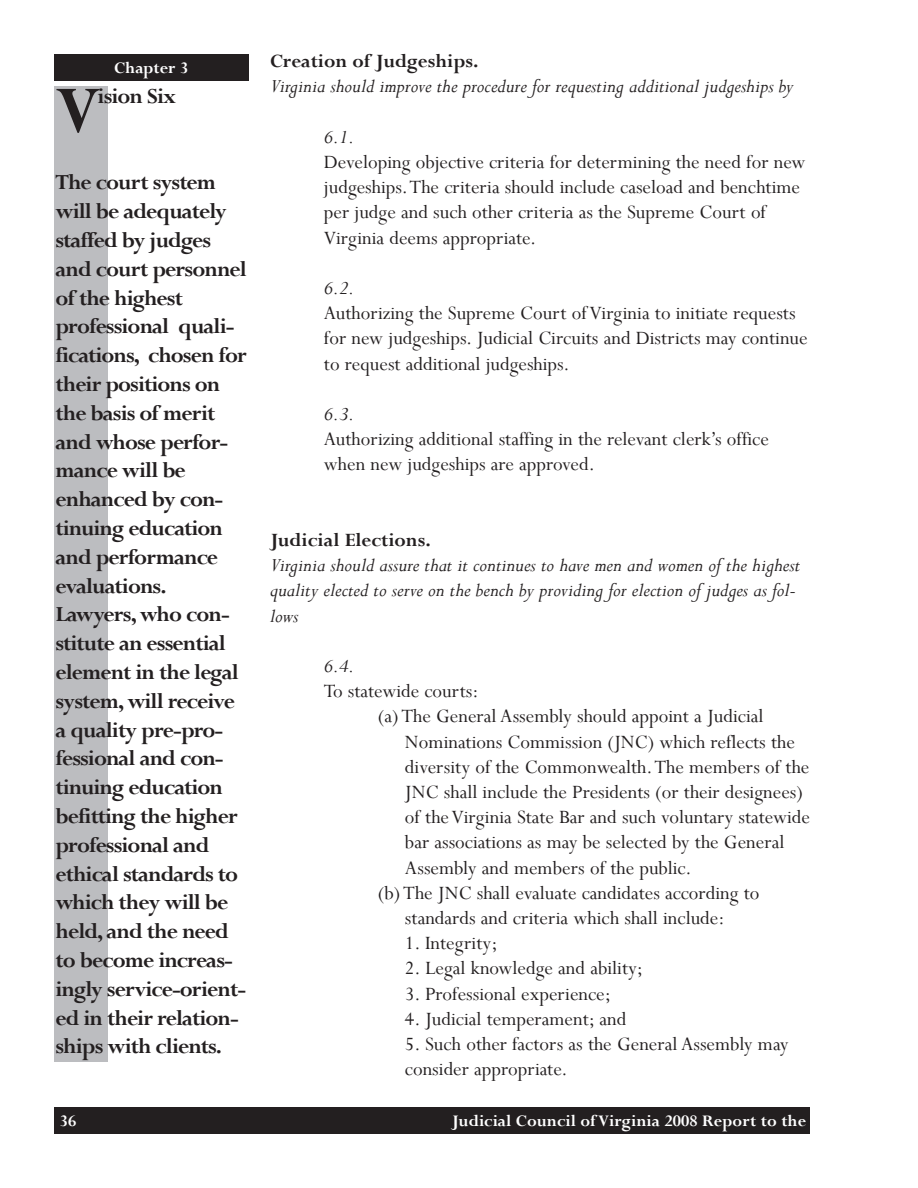
<style>
.page{position:relative;width:918px;height:1188px;background:#fff}
.page>*{position:absolute;margin:0;border:0;box-sizing:border-box;transform-origin:0 0}
.t1{font:700 73.2px "Perpetua";color:#231f20}
.t2{font:700 24px/28.8px "Perpetua";letter-spacing:-.04em;color:#231f20}
.t3{font:21px/25.2px "Perpetua";color:#231f20}
.t4{font:italic 21px/25.2px "Perpetua";color:#231f20}
.t5{font:700 21px "Perpetua";color:#231f20}
.t6{font:700 18px "Perpetua";color:#fff}
</style>
<div class="page">
<div style="left:54px;top:86px;width:54px;height:976px;background:#bcbdc0"></div>
<div style="left:54px;top:54px;width:194px;height:27px;background:#231f20"></div>
<div style="left:54px;top:1107px;width:756px;height:27px;background:#231f20"></div>
<p class="t6" style="left:114px;top:57px;width:76px">Chapter 3</p>
<h1 class="t1" style="left:56px;top:65px;width:47px">V</h1>
<p class="t2" style="left:98px;top:81px;width:80px">ision Six</p>
<p class="t2" style="left:56px;top:168px;width:193px">The court system will be adequately staffed by judges and court personnel of the highest professional quali&shy;fications, chosen for their positions on the basis of merit and whose perfor&shy;mance will be enhanced by con&shy;tinuing education and performance evaluations.<br>Lawyers, who con&shy;stitute an essential element in the legal system, will receive a quality pre-pro&shy;fessional and con&shy;tinuing education befitting the higher professional and ethical standards to which they will be held, and the need to become increas&shy;ingly service-orient&shy;ed in their relation&shy;ships with clients.</p>
<p class="t5" style="left:270px;top:48px;width:210px">Creation of Judgeships.</p>
<p class="t4" style="left:270px;top:73px;width:525px">Virginia should improve the procedure for requesting additional judgeships by</p>
<p class="t4" style="left:324px;top:124px;width:32px">6.1.</p>
<p class="t3" style="left:324px;top:149px;width:483px">Developing objective criteria for determining the need for new judgeships. The criteria should include caseload and benchtime per judge and such other criteria as the Supreme Court of Virginia deems appropriate.</p>
<p class="t4" style="left:324px;top:275px;width:32px">6.2.</p>
<p class="t3" style="left:324px;top:300px;width:485px">Authorizing the Supreme Court of Virginia to initiate requests for new judgeships. Judicial Circuits and Districts may continue to request additional judgeships.</p>
<p class="t4" style="left:324px;top:401px;width:32px">6.3.</p>
<p class="t3" style="left:324px;top:426px;width:446px">Authorizing additional staffing in the relevant clerk’s office when new judgeships are approved.</p>
<p class="t5" style="left:270px;top:527px;width:162px">Judicial Elections.</p>
<p class="t4" style="left:270px;top:552px;width:532px">Virginia should assure that it continues to have men and women of the highest quality elected to serve on the bench by providing for election of judges as fol&shy;lows</p>
<p class="t4" style="left:324px;top:653px;width:32px">6.4.</p>
<p class="t3" style="left:324px;top:678px;width:156px">To statewide courts:</p>
<p class="t3" style="left:378px;top:703px;width:387px">(a) The General Assembly should appoint a Judicial</p>
<p class="t3" style="left:405px;top:729px;width:391px">Nominations Commission (JNC) which reflects the</p>
<p class="t3" style="left:405px;top:754px;width:406px">diversity of the Commonwealth. The members of the</p>
<p class="t3" style="left:405px;top:779px;width:400px">JNC shall include the Presidents (or their designees)</p>
<p class="t3" style="left:405px;top:804px;width:406px">of the Virginia State Bar and such voluntary statewide</p>
<p class="t3" style="left:405px;top:829px;width:381px">bar associations as may be selected by the General</p>
<p class="t3" style="left:405px;top:855px;width:288px">Assembly and members of the public.</p>
<p class="t3" style="left:378px;top:880px;width:383px">(b) The JNC shall evaluate candidates according to</p>
<p class="t3" style="left:405px;top:905px;width:321px">standards and criteria which shall include:</p>
<p class="t3" style="left:405px;top:930px;width:94px">1. Integrity;</p>
<p class="t3" style="left:405px;top:955px;width:240px">2. Legal knowledge and ability;</p>
<p class="t3" style="left:405px;top:981px;width:207px">3. Professional experience;</p>
<p class="t3" style="left:405px;top:1006px;width:223px">4. Judicial temperament; and</p>
<p class="t3" style="left:405px;top:1031px;width:385px">5. Such other factors as the General Assembly may consider appropriate.</p>
<p class="t6" style="left:60px;top:1110px;width:18px">36</p>
<p class="t6" style="left:452px;top:1110px;width:356px">Judicial Council of Virginia 2008 Report to the</p>
</div>
